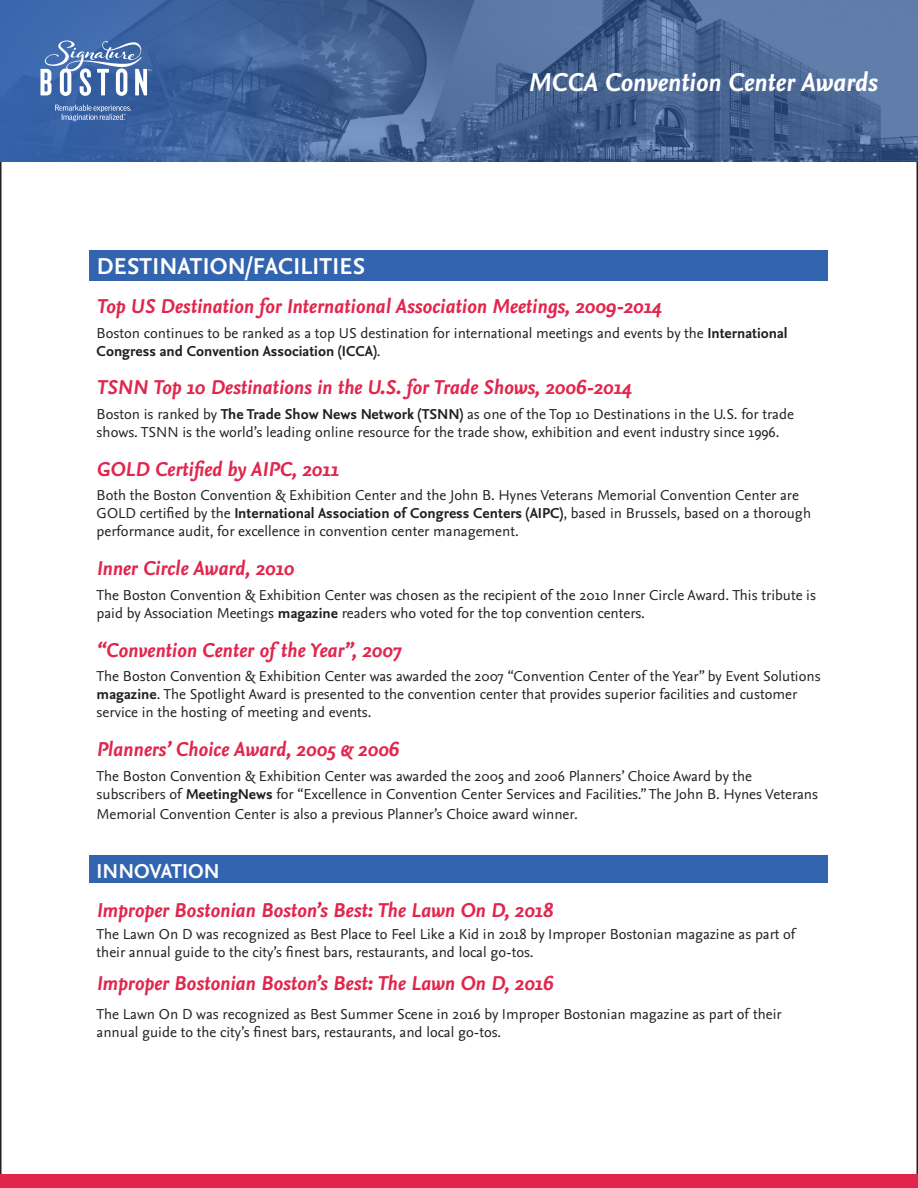
<style>
.page{position:relative;width:918px;height:1188px;background:#fff}
.page>*{position:absolute;margin:0;border:0;box-sizing:border-box;transform-origin:0 0}
.t1{font:italic 700 27px "Nexus Sans Pro";color:#fff}
.Paragraph_Style_1{font:700 24px "Nexus Sans Pro";letter-spacing:.01em;color:#fff}
.Paragraph_Style_4{font:italic 700 21px "Nexus Sans Pro";color:#e1264d}
.Paragraph_Style_3{font:italic 700 21px "Nexus Sans Pro";color:#e1264d}
.Paragraph_Style_1-2{font:700 21px "Nexus Sans Pro";color:#fff}
.Paragraph_Style_3-2{font:15px/18px "Nexus Sans Pro";color:#231f20}
.Paragraph_Style_4-2{font:15px/18px "Nexus Sans Pro";color:#231f20}
.s1{font-weight:700}
</style>
<div class="page">
<img style="left:0;top:0;width:918px;height:162px">
<div style="left:0;top:1174px;width:918px;height:14px;background:#e1264d"></div>
<svg style="left:40px;top:40px;width:111px;height:81px;background:#6786b9"></svg>
<div style="left:90px;top:250px;width:738px;height:30px;background:#3264b0"></div>
<div style="left:90px;top:855px;width:738px;height:28px;background:#3264b0"></div>
<h1 class="t1" style="left:528px;top:62px;width:351px">MCCA Convention Center Awards</h1>
<p class="Paragraph_Style_1" style="left:97px;top:248px;width:270px">DESTINATION/FACILITIES</p>
<p class="Paragraph_Style_4" style="left:97px;top:290px;width:566px">Top US Destination for International Association Meetings, 2009-2014</p>
<p class="Paragraph_Style_3-2" style="left:97px;top:323px;width:693px">Boston continues to be ranked as a top US destination for international meetings and events by the <span class="s1">International<br>Congress and Convention Association (ICCA)</span>.</p>
<p class="Paragraph_Style_4" style="left:97px;top:371px;width:536px">TSNN Top 10 Destinations in the U.S. for Trade Shows, 2006-2014</p>
<p class="Paragraph_Style_3-2" style="left:97px;top:404px;width:699px">Boston is ranked by <span class="s1">The Trade Show News Network (TSNN)</span> as one of the Top 10 Destinations in the U.S. for trade shows. TSNN is the world’s leading online resource for the trade show, exhibition and event industry since 1996.</p>
<p class="Paragraph_Style_4" style="left:97px;top:453px;width:243px">GOLD Certified by AIPC, 2011</p>
<p class="Paragraph_Style_3-2" style="left:97px;top:486px;width:716px">Both the Boston Convention &amp; Exhibition Center and the John B. Hynes Veterans Memorial Convention Center are<br>GOLD certified by the <span class="s1">International Association of Congress Centers (AIPC)</span>, based in Brussels, based on a thorough performance audit, for excellence in convention center management.</p>
<p class="Paragraph_Style_4" style="left:97px;top:552px;width:199px">Inner Circle Award, 2010</p>
<p class="Paragraph_Style_3-2" style="left:97px;top:585px;width:721px">The Boston Convention &amp; Exhibition Center was chosen as the recipient of the 2010 Inner Circle Award. This tribute is paid by Association Meetings <span class="s1">magazine</span> readers who voted for the top convention centers.</p>
<p class="Paragraph_Style_4" style="left:97px;top:634px;width:306px">“Convention Center of the Year”, 2007</p>
<p class="Paragraph_Style_3-2" style="left:97px;top:667px;width:726px">The Boston Convention &amp; Exhibition Center was awarded the 2007 “Convention Center of the Year” by Event Solutions <span class="s1">magazine</span>. The Spotlight Award is presented to the convention center that provides superior facilities and customer service in the hosting of meeting and events.</p>
<p class="Paragraph_Style_4" style="left:97px;top:733px;width:304px">Planners’ Choice Award, 2005 &amp; 2006</p>
<p class="Paragraph_Style_3-2" style="left:97px;top:766px;width:723px">The Boston Convention &amp; Exhibition Center was awarded the 2005 and 2006 Planners’ Choice Award by the subscribers of <span class="s1">MeetingNews</span> for “Excellence in Convention Center Services and Facilities.” The John B. Hynes Veterans</p>
<p class="Paragraph_Style_3-2" style="left:97px;top:804px;width:483px">Memorial Convention Center is also a previous Planner’s Choice award winner.</p>
<p class="Paragraph_Style_1-2" style="left:97px;top:855px;width:124px">INNOVATION</p>
<p class="Paragraph_Style_3" style="left:97px;top:894px;width:458px">Improper Bostonian Boston’s Best: The Lawn On D, 2018</p>
<p class="Paragraph_Style_3-2" style="left:97px;top:924px;width:700px">The Lawn On D was recognized as Best Place to Feel Like a Kid in 2018 by Improper Bostonian magazine as part of their annual guide to the city’s finest bars, restaurants, and local go-tos.</p>
<p class="Paragraph_Style_3" style="left:97px;top:967px;width:458px">Improper Bostonian Boston’s Best: The Lawn On D, 2016</p>
<p class="Paragraph_Style_4-2" style="left:97px;top:1004px;width:687px">The Lawn On D was recognized as Best Summer Scene in 2016 by Improper Bostonian magazine as part of their annual guide to the city’s finest bars, restaurants, and local go-tos.</p>
</div>
